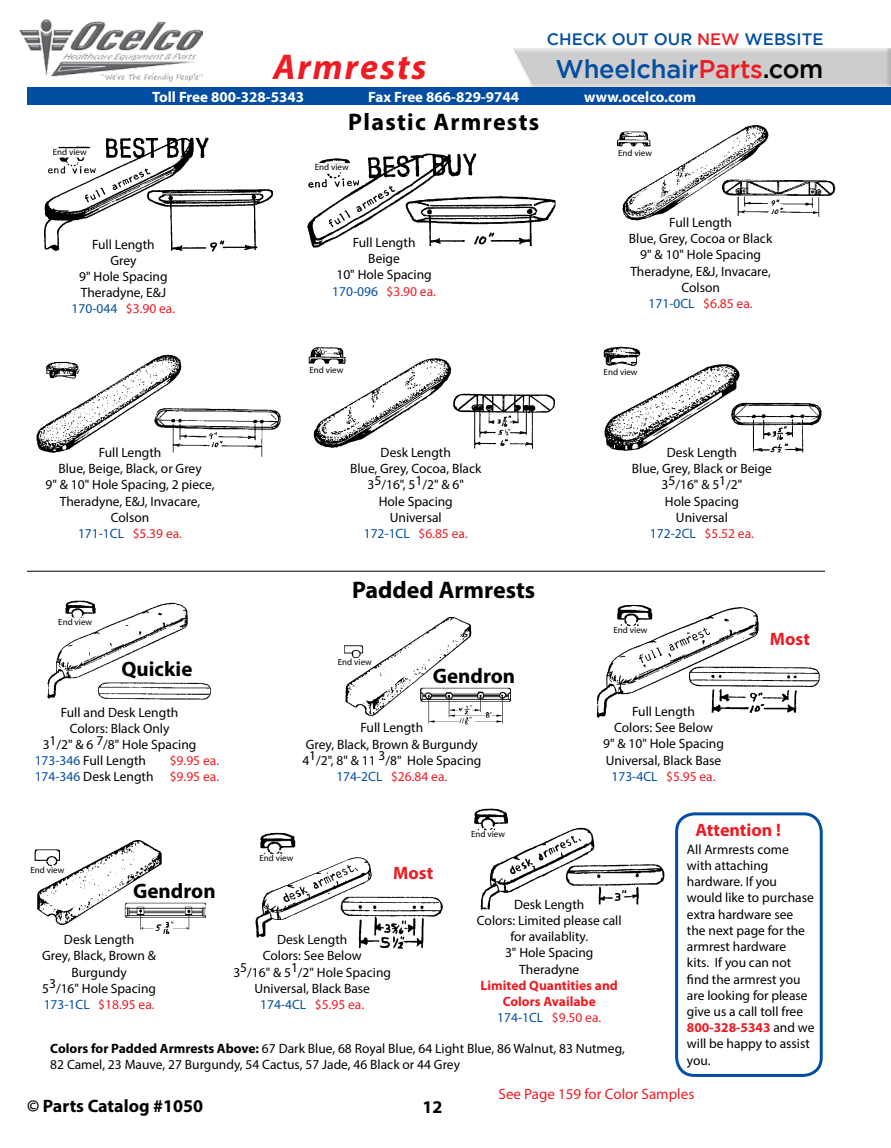
<style>
.page{position:relative;width:891px;height:1148px;background:#fff}
.page>*{position:absolute;margin:0;border:0;box-sizing:border-box;transform-origin:0 0}
.t1{font:italic 700 36px "Myriad Pro";letter-spacing:.055em;color:#ed1c24}
.t2{font:500 25.5px "Gotham";letter-spacing:-.01em;color:#034ea2}
.t3{font:700 24px "Myriad Pro";letter-spacing:.045em;color:#000}
.t4{font:700 24px "Myriad Pro";color:#000}
.t5{font:700 21px "Myriad Pro";color:#000}
.t6{font:700 18px "Myriad Pro";color:#000}
.t7{font:700 18px "Myriad Pro";color:#ed1c24}
.t8{font:500 16.5px "Gotham";color:#034ea2}
.t9{font:700 15px "Myriad Pro";color:#fff}
.t10{font:15px "Myriad Pro";color:#ed1c24}
.t11{font:13.5px/16.2px "Myriad Pro";color:#000;text-align:center}
.t12{font:700 13.5px/16.2px "Myriad Pro";color:#ed1c24;text-align:center}
.t13{font:13.5px/16.2px "Myriad Pro";color:#ed1c24;text-align:right}
.t14{font:9px "Myriad Pro";color:#000}
.s1{color:#ed1c24}
.s2{color:#000}
.s3{color:#034ea2}
.s4{font-weight:400;color:#034ea2}
.s5{font-weight:400}
.s6{font-weight:700}
.s7{font-weight:700;color:#ed1c24}
</style>
<div class="page">
<div style="left:511px;top:45px;width:380px;height:45px;background:#000;opacity:.75"></div>
<div style="left:886px;top:45px;width:5px;height:45px;background:#000;opacity:.75"></div>
<img style="left:19px;top:20px;width:183px;height:62px">
<div style="left:28px;top:87px;width:863px;height:18px;background:#034ea2"></div>
<img style="left:44px;top:138px;width:165px;height:113px">
<img style="left:145px;top:162px;width:128px;height:90px">
<img style="left:36px;top:362px;width:106px;height:91px">
<img style="left:142px;top:354px;width:139px;height:103px">
<img style="left:307px;top:153px;width:170px;height:95px">
<img style="left:404px;top:182px;width:152px;height:64px">
<svg style="left:44px;top:148px;width:57px;height:9px"></svg>
<svg style="left:307px;top:163px;width:56px;height:13px"></svg>
<img style="left:617px;top:125px;width:152px;height:96px">
<img style="left:716px;top:175px;width:120px;height:42px">
<img style="left:743px;top:402px;width:79px;height:51px">
<img style="left:604px;top:346px;width:139px;height:105px">
<img style="left:492px;top:394px;width:63px;height:55px">
<img style="left:308px;top:347px;width:184px;height:102px">
<div style="left:675px;top:812px;width:148px;height:264px;border:3px solid #034ea2;border-radius:18px"></div>
<img style="left:48px;top:600px;width:163px;height:100px">
<svg style="left:48px;top:618px;width:57px;height:12px"></svg>
<img style="left:344px;top:617px;width:167px;height:107px">
<img style="left:474px;top:808px;width:127px;height:102px">
<img style="left:561px;top:862px;width:104px;height:42px">
<svg style="left:474px;top:830px;width:44px;height:12px"></svg>
<img style="left:35px;top:840px;width:171px;height:94px">
<hr style="left:27px;top:571px;width:798px;height:1px;background:#000">
<img style="left:770px;top:667px;width:50px;height:46px">
<img style="left:597px;top:605px;width:173px;height:113px">
<svg style="left:599px;top:626px;width:62px;height:12px"></svg>
<img style="left:255px;top:832px;width:117px;height:106px">
<img style="left:328px;top:892px;width:115px;height:57px">
<svg style="left:255px;top:853px;width:52px;height:13px"></svg>
<p class="t8" style="left:547px;top:29px;width:278px">CHECK OUT OUR <span class="s1">NEW</span> WEBSITE</p>
<h1 class="t1" style="left:273px;top:43px;width:155px">Armrests</h1>
<h2 class="t2" style="left:556px;top:54px;width:269px">Wheelchair<span class="s1">Parts</span><span class="s2">.com</span></h2>
<p class="t9" style="left:152px;top:87px;width:153px">Toll Free 800-328-5343</p>
<p class="t9" style="left:368px;top:87px;width:153px">Fax Free 866-829-9744</p>
<p class="t9" style="left:584px;top:87px;width:114px">www.ocelco.com</p>
<p class="t14" style="left:53px;top:146px;width:35px">End view</p>
<p class="t11" style="left:72px;top:236px;width:105px">Full Length<br>Grey<br>9" Hole Spacing<br>Theradyne, E&amp;J<br><span class="s3">170-044</span> <span class="s1">$3.90 ea.</span></p>
<h3 class="t3" style="left:348px;top:106px;width:193px">Plastic Armrests</h3>
<p class="t14" style="left:315px;top:161px;width:35px">End view</p>
<p class="t11" style="left:332px;top:234px;width:105px">Full Length<br>Beige<br>10" Hole Spacing<br><span class="s3">170-096</span> <span class="s1">$3.90 ea.</span></p>
<p class="t14" style="left:618px;top:147px;width:35px">End view</p>
<p class="t11" style="left:629px;top:214px;width:145px">Full Length<br>Blue, Grey, Cocoa or Black<br>9" &amp; 10" Hole Spacing<br>Theradyne, E&amp;J, Invacare,<br>Colson<br><span class="s3">171-0CL</span> <span class="s1">$6.85 ea.</span></p>
<p class="t14" style="left:46px;top:366px;width:35px">End view</p>
<p class="t14" style="left:309px;top:365px;width:35px">End view</p>
<p class="t14" style="left:604px;top:366px;width:35px">End view</p>
<p class="t11" style="left:46px;top:444px;width:170px">Full Length<br>Blue, Beige, Black, or Grey<br>9" &amp; 10" Hole Spacing, 2 piece,<br>Theradyne, E&amp;J, Invacare,<br>Colson<br><span class="s3">171-1CL</span> <span class="s1">$5.39 ea.</span></p>
<p class="t14" style="left:58px;top:616px;width:35px">End view</p>
<h3 class="t5" style="left:121px;top:655px;width:73px">Quickie</h3>
<p class="t11" style="left:61px;top:703px;width:119px">Full and Desk Length</p>
<p class="t11" style="left:70px;top:720px;width:101px">Colors: Black Only</p>
<p class="t11" style="left:43px;top:736px;width:155px">31/2" &amp; 6 7/8" Hole Spacing</p>
<p class="t11" style="left:35px;top:752px;width:113px"><span class="s3">173-346</span> Full Length</p>
<p class="t13" style="left:35px;top:752px;width:186px">$9.95 ea.<br><span class="s3">174-346</span> <span class="s2">Desk Length</span> $9.95 ea.</p>
<p class="t11" style="left:350px;top:444px;width:133px">Desk Length<br>Blue, Grey, Cocoa, Black<br>35/16", 51/2" &amp; 6"<br>Hole Spacing<br>Universal<br><span class="s3">172-1CL</span> <span class="s1">$6.85 ea.</span></p>
<h3 class="t4" style="left:352px;top:574px;width:185px">Padded Armrests</h3>
<p class="t14" style="left:338px;top:657px;width:35px">End view</p>
<h3 class="t5" style="left:433px;top:662px;width:84px">Gendron</h3>
<p class="t11" style="left:302px;top:719px;width:181px">Full Length<br>Grey, Black, Brown &amp; Burgundy<br>41/2", 8" &amp; 11 3/8" Hole Spacing<br><span class="s3">174-2CL</span> <span class="s1">$26.84 ea.</span></p>
<p class="t14" style="left:471px;top:828px;width:35px">End view</p>
<p class="t11" style="left:632px;top:444px;width:141px">Desk Length<br>Blue, Grey, Black or Beige<br>35/16" &amp; 51/2"<br>Hole Spacing<br>Universal<br><span class="s3">172-2CL</span> <span class="s1">$5.52 ea.</span></p>
<p class="t14" style="left:614px;top:624px;width:35px">End view</p>
<p class="t11" style="left:603px;top:703px;width:122px">Full Length<br>Colors: See Below<br>9" &amp; 10" Hole Spacing<br>Universal, Black Base<br><span class="s3">173-4CL</span> <span class="s1">$5.95 ea.</span></p>
<h3 class="t7" style="left:770px;top:626px;width:42px">Most</h3>
<h3 class="t7" style="left:695px;top:817px;width:87px">Attention !</h3>
<p class="t14" style="left:30px;top:864px;width:35px">End view</p>
<p class="t14" style="left:259px;top:852px;width:35px">End view</p>
<h3 class="t7" style="left:393px;top:861px;width:42px">Most</h3>
<h3 class="t5" style="left:133px;top:877px;width:84px">Gendron</h3>
<p class="t11" style="left:477px;top:895px;width:146px">Desk Length<br>Colors: Limited please call for availablity.<br>3" Hole Spacing<br>Theradyne</p>
<p class="t12" style="left:481px;top:976px;width:139px">Limited Quantities and<br>Colors Availabe<br><span class="s4">174-1CL</span> <span class="s5">$9.50 ea.</span></p>
<p class="t11" style="left:233px;top:931px;width:159px">Desk Length<br>Colors: See Below<br>35/16" &amp; 51/2" Hole Spacing<br>Universal, Black Base<br><span class="s3">174-4CL</span> <span class="s1">$5.95 ea.</span></p>
<p class="t11" style="left:42px;top:931px;width:115px">Desk Length<br>Grey, Black, Brown &amp;<br>Burgundy<br>53/16" Hole Spacing<br><span class="s3">173-1CL</span> <span class="s1">$18.95 ea.</span></p>
<p class="t11" style="left:50px;top:1040px;width:576px;text-align:left"><span class="s6">Colors for Padded Armrests Above:</span> 67 Dark Blue, 68 Royal Blue, 64 Light Blue, 86 Walnut, 83 Nutmeg,<br>82 Camel, 23 Mauve, 27 Burgundy, 54 Cactus, 57 Jade, 46 Black or 44 Grey</p>
<p class="t11" style="left:687px;top:841px;width:129px;text-align:left">All Armrests come with attaching hardware. If you would like to purchase extra hardware see the next page for the armrest hardware<br>kits. If you can not find the armrest you are looking for please give us a call toll free<br><span class="s7">800-328-5343</span> and we will be happy to assist you.</p>
<h3 class="t6" style="left:27px;top:1094px;width:178px">© Parts Catalog #1050</h3>
<h3 class="t6" style="left:423px;top:1095px;width:21px">12</h3>
<p class="t10" style="left:499px;top:1084px;width:197px">See Page 159 for Color Samples</p>
</div>
